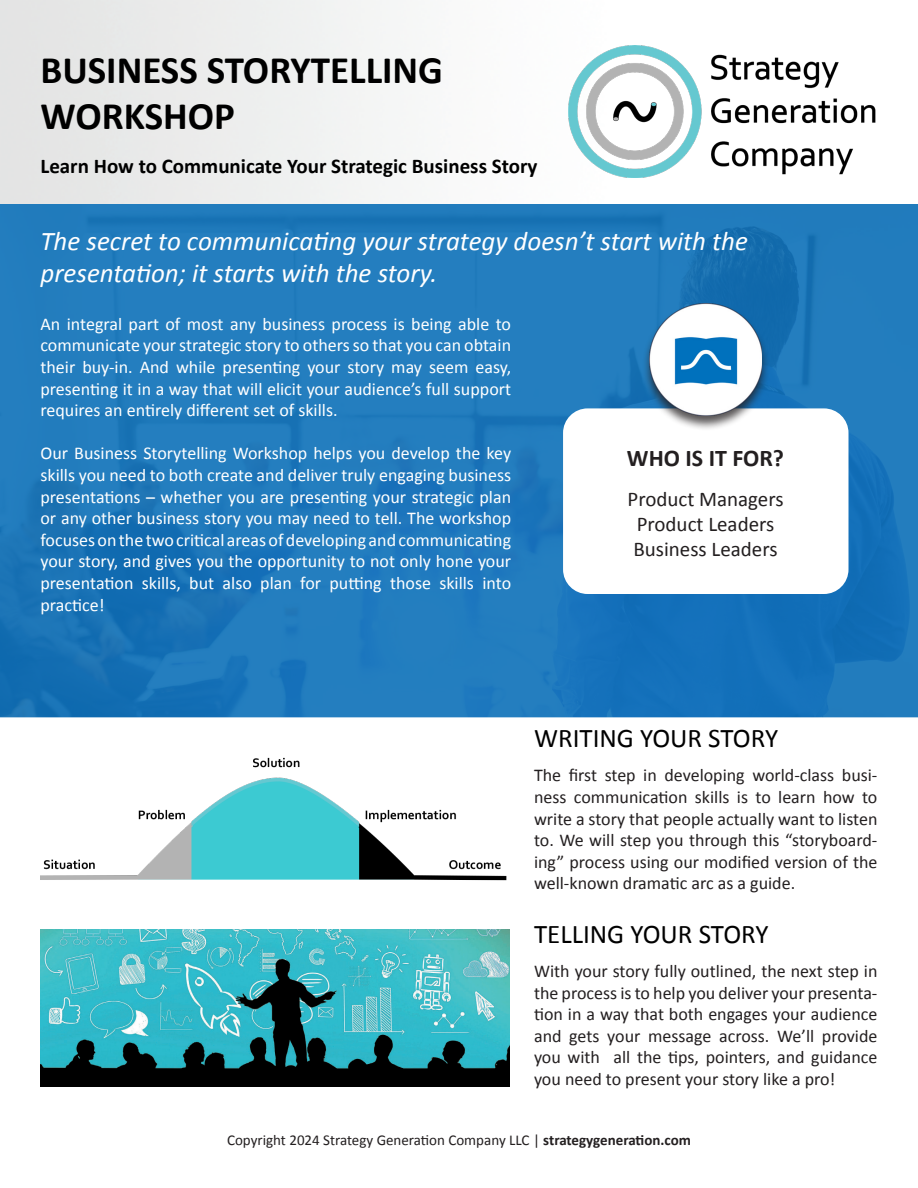
<style>
.page{position:relative;width:918px;height:1188px;background:#fff}
.page>*{position:absolute;margin:0;border:0;box-sizing:border-box;transform-origin:0 0}
.t1{font:700 39px/46.8px "Calibri";color:#000}
.t2{font:italic 27px/32.4px "Calibri";color:#fff}
.t3{font:27px "Calibri";color:#000}
.t4{font:700 24px "Calibri";color:#231f20}
.t5{font:700 21px "Calibri";color:#000}
.t6{font:21px/25.2px "Calibri";color:#231f20}
.t7{font:18px/21.6px "Calibri";color:#fff;text-align:justify}
.t8{font:18px/21.6px "Calibri";color:#231f20;text-align:justify}
.t9{font:15px "Calibri";color:#231f20}
.s1{font-weight:700}
</style>
<div class="page">
<img style="left:0;top:0;width:918px;height:717px">
<img style="left:569px;top:45px;width:308px;height:133px">
<div style="left:563px;top:408px;width:286px;height:186px;background:#fff;border-radius:25px"></div>
<div style="left:642px;top:302px;width:128px;height:129px;background:#231f20;opacity:.75"></div>
<img style="left:650px;top:303px;width:112px;height:113px">
<img style="left:40px;top:757px;width:467px;height:124px">
<img style="left:40px;top:929px;width:470px;height:158px">
<h1 class="t1" style="left:40px;top:45px;width:404px">BUSINESS STORYTELLING<br>WORKSHOP</h1>
<p class="t5" style="left:40px;top:151px;width:499px">Learn How to Communicate Your Strategic Business Story</p>
<h2 class="t2" style="left:40px;top:224px;width:709px">The secret to communicating your strategy doesn’t start with the presentation; it starts with the story.</h2>
<p class="t7" style="left:40px;top:313px;width:472px">An integral part of most any business process is being able to communicate your strategic story to others so that you can obtain their buy-in. And while presenting your story may seem easy, presenting it in a way that will elicit your audience’s full support requires an entirely different set of skills.</p>
<p class="t7" style="left:40px;top:442px;width:472px">Our Business Storytelling Workshop helps you develop the key skills you need to both create and deliver truly engaging business presentations – whether you are presenting your strategic plan or any other business story you may need to tell. The workshop focuses on the two critical areas of developing and communicating your story, and gives you the opportunity to not only hone your presentation skills, but also plan for putting those skills into practice!</p>
<h3 class="t4" style="left:627px;top:441px;width:159px">WHO IS IT FOR?</h3>
<p class="t6" style="left:628px;top:486px;width:158px">Product Managers<br>Product Leaders<br>Business Leaders</p>
<h2 class="t3" style="left:534px;top:719px;width:246px">WRITING YOUR STORY</h2>
<p class="t8" style="left:534px;top:764px;width:345px">The first step in developing world-class busi&shy;ness communication skills is to learn how to write a story that people actually want to listen to. We will step you through this “storyboard&shy;ing” process using our modified version of the well-known dramatic arc as a guide.</p>
<h2 class="t3" style="left:534px;top:915px;width:236px">TELLING YOUR STORY</h2>
<p class="t8" style="left:534px;top:960px;width:345px">With your story fully outlined, the next step in the process is to help you deliver your presenta&shy;tion in a way that both engages your audience and gets your message across. We’ll provide you with all the tips, pointers, and guidance you need to present your story like a pro!</p>
<p class="t9" style="left:227px;top:1130px;width:465px">Copyright 2024 Strategy Generation Company LLC | <span class="s1">strategygeneration.com</span></p>
</div>
